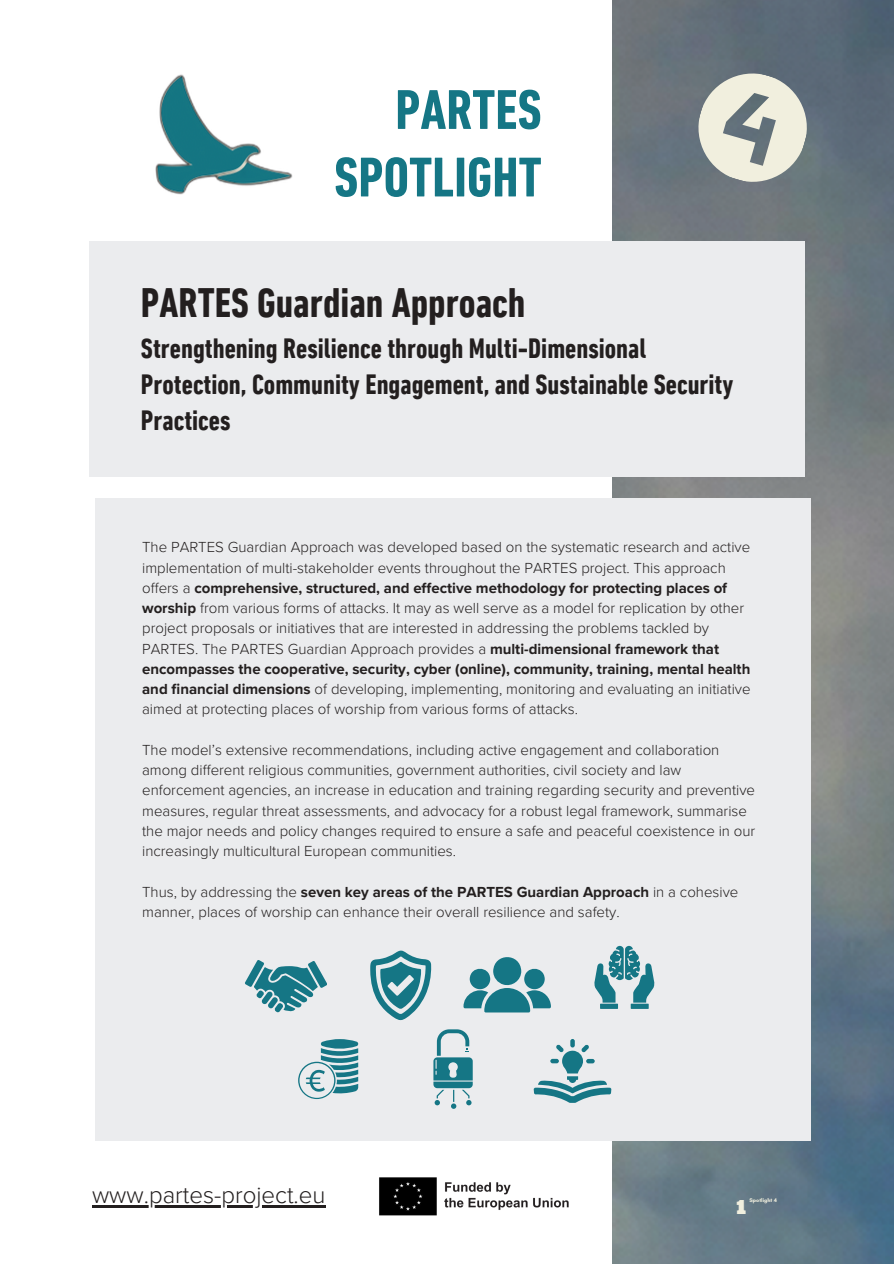
<style>
.page{position:relative;width:894px;height:1264px;background:#fff}
.page>*{position:absolute;margin:0;border:0;box-sizing:border-box;transform-origin:0 0}
.t1{font:700 condensed 57px/67.5px "DIN Next LT Pro";color:#157685;text-align:right}
.t2{font:700 condensed 42px "DIN Next LT Pro";color:#231f1f}
.t3{font:700 condensed 28.5px/36px "DIN Next LT Pro";color:#231f1f}
.t4{font:300 24px "Proxima Nova";color:#231f1f}
.t5{font:19.5px "Ultra";color:#f1efde}
.t6{font:300 15px/20.2px "Proxima Nova";color:#231f1f}
.t7{font:700 5.4px "Glacial Indifference";color:#f1efde}
.s1{font-weight:700}
</style>
<div class="page">
<img style="left:612px;top:0;width:281px;height:1263px">
<img style="left:379px;top:1177px;width:190px;height:39px">
<img style="left:155px;top:74px;width:138px;height:121px">
<svg style="left:685px;top:61px;width:134px;height:133px;background:#a0a6a4"></svg>
<div style="left:95px;top:498px;width:714px;height:642px;background:#ebecee"></div>
<div style="left:89px;top:241px;width:715px;height:236px;background:#ebecee"></div>
<svg style="left:298px;top:1039px;width:60px;height:60px"></svg>
<div style="left:600px;top:1003px;width:18px;height:5px;background:#157685"></div>
<svg style="left:594px;top:945px;width:60px;height:57px"></svg>
<div style="left:630px;top:1003px;width:18px;height:5px;background:#157685"></div>
<svg style="left:533px;top:1039px;width:78px;height:63px"></svg>
<svg style="left:245px;top:960px;width:82px;height:52px"></svg>
<svg style="left:370px;top:950px;width:61px;height:70px"></svg>
<svg style="left:463px;top:957px;width:87px;height:55px"></svg>
<svg style="left:433px;top:1029px;width:39px;height:79px"></svg>
<hr style="left:92px;top:1205px;width:233px;height:2px;background:#231f1f">
<p class="t1" style="left:334px;top:81px;width:209px">PARTES<br>SPOTLIGHT</p>
<h1 class="t2" style="left:141px;top:286px;width:386px">PARTES Guardian Approach</h1>
<h1 class="t3" style="left:141px;top:332px;width:593px">Strengthening Resilience through Multi-Dimensional<br>Protection, Community Engagement, and Sustainable Security<br>Practices</h1>
<h2 class="t6" style="left:142px;top:537px;width:609px">The PARTES Guardian Approach was developed based on the systematic research and active implementation of multi-stakeholder events throughout the PARTES project. This approach offers a <span class="s1">comprehensive, structured, and effective methodology for protecting places of worship</span> from various forms of attacks. It may as well serve as a model for replication by other project proposals or initiatives that are interested in addressing the problems tackled by PARTES. The PARTES Guardian Approach provides a <span class="s1">multi-dimensional framework that encompasses the cooperative, security, cyber (online), community, training, mental health and financial dimensions</span> of developing, implementing, monitoring and evaluating an initiative aimed at protecting places of worship from various forms of attacks.</h2>
<p class="t6" style="left:142px;top:740px;width:614px">The model’s extensive recommendations, including active engagement and collaboration among different religious communities, government authorities, civil society and law enforcement agencies, an increase in education and training regarding security and preventive measures, regular threat assessments, and advocacy for a robust legal framework, summarise the major needs and policy changes required to ensure a safe and peaceful coexistence in our increasingly multicultural European communities.</p>
<p class="t6" style="left:142px;top:882px;width:597px">Thus, by addressing the <span class="s1">seven key areas of the PARTES Guardian Approach</span> in a cohesive manner, places of worship can enhance their overall resilience and safety.</p>
<p class="t4" style="left:92px;top:1180px;width:235px">www.partes-project.eu</p>
<p class="t5" style="left:736px;top:1194px;width:11px">1</p>
<p class="t7" style="left:749px;top:1196px;width:29px">Spotlight 4</p>
</div>
